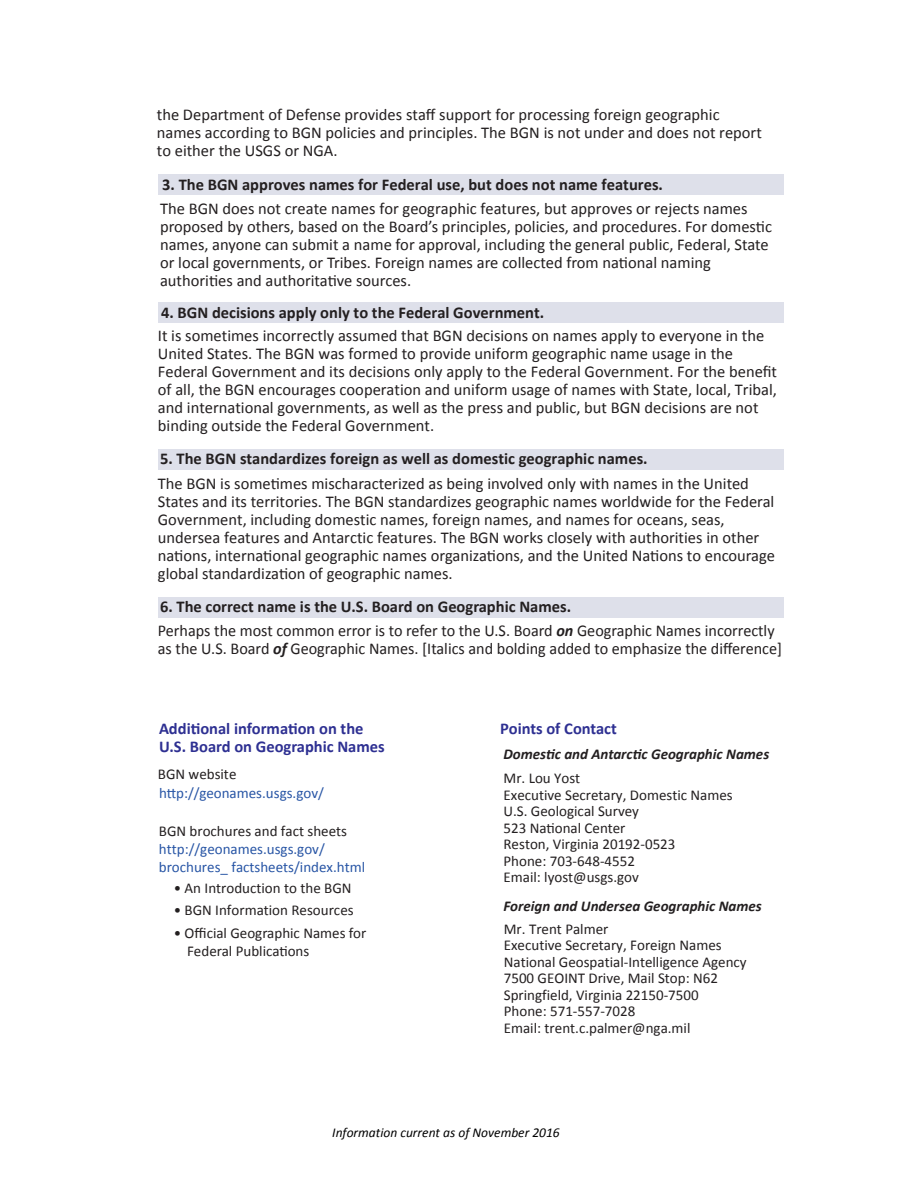
<style>
.page{position:relative;width:918px;height:1188px;background:#fff}
.page>*{position:absolute;margin:0;border:0;box-sizing:border-box;transform-origin:0 0}
.t1{font:16.5px/18px "Calibri";color:#231f20}
.t2{font:700 16.5px "Calibri";color:#231f20}
.t3{font:700 16.5px/18px "Calibri";color:#2e3092}
.t4{font:15px/16.5px "Calibri";color:#231f20}
.t5{font:15px/18px "Calibri";color:#2855a5}
.t6{font:italic 700 15px "Calibri";color:#231f20}
.t7{font:italic 13.5px "Calibri";color:#000}
.s1{font-weight:700;font-style:italic}
</style>
<div class="page">
<div style="left:158px;top:174px;width:625px;height:20px;background:#dee0ea"></div>
<div style="left:158px;top:302px;width:625px;height:21px;background:#dee0ea"></div>
<div style="left:158px;top:449px;width:625px;height:21px;background:#dee0ea"></div>
<div style="left:158px;top:597px;width:625px;height:21px;background:#dee0ea"></div>
<p class="t1" style="left:157px;top:105px;width:607px">the Department of Defense provides staff support for processing foreign geographic names according to BGN policies and principles. The BGN is not under and does not report to either the USGS or NGA.</p>
<p class="t2" style="left:162px;top:174px;width:502px">3. The BGN approves names for Federal use, but does not name features.</p>
<p class="t1" style="left:160px;top:199px;width:613px">The BGN does not create names for geographic features, but approves or rejects names proposed by others, based on the Board’s principles, policies, and procedures. For domestic names, anyone can submit a name for approval, including the general public, Federal, State or local governments, or Tribes. Foreign names are collected from national naming authorities and authoritative sources.</p>
<p class="t2" style="left:161px;top:302px;width:385px">4. BGN decisions apply only to the Federal Government.</p>
<p class="t1" style="left:158px;top:327px;width:621px">It is sometimes incorrectly assumed that BGN decisions on names apply to everyone in the United States. The BGN was formed to provide uniform geographic name usage in the Federal Government and its decisions only apply to the Federal Government. For the benefit of all, the BGN encourages cooperation and uniform usage of names with State, local, Tribal, and international governments, as well as the press and public, but BGN decisions are not binding outside the Federal Government.</p>
<p class="t2" style="left:160px;top:448px;width:489px">5. The BGN standardizes foreign as well as domestic geographic names.</p>
<p class="t1" style="left:158px;top:475px;width:619px">The BGN is sometimes mischaracterized as being involved only with names in the United States and its territories. The BGN standardizes geographic names worldwide for the Federal Government, including domestic names, foreign names, and names for oceans, seas, undersea features and Antarctic features. The BGN works closely with authorities in other nations, international geographic names organizations, and the United Nations to encourage global standardization of geographic names.</p>
<p class="t2" style="left:160px;top:596px;width:413px">6. The correct name is the U.S. Board on Geographic Names.</p>
<p class="t1" style="left:158px;top:622px;width:626px">Perhaps the most common error is to refer to the U.S. Board <span class="s1">on</span> Geographic Names incorrectly as the U.S. Board <span class="s1">of</span> Geographic Names. [Italics and bolding added to emphasize the difference]</p>
<p class="t3" style="left:159px;top:720px;width:227px">Additional information on the<br>U.S. Board on Geographic Names</p>
<p class="t3" style="left:500px;top:720px;width:118px">Points of Contact</p>
<p class="t6" style="left:504px;top:745px;width:267px">Domestic and Antarctic Geographic Names</p>
<p class="t4" style="left:504px;top:770px;width:231px">Mr. Lou Yost<br>Executive Secretary, Domestic Names<br>U.S. Geological Survey<br>523 National Center<br>Reston, Virginia 20192-0523<br>Phone: 703-648-4552<br>Email: lyost@usgs.gov</p>
<p class="t6" style="left:504px;top:897px;width:260px">Foreign and Undersea Geographic Names</p>
<p class="t4" style="left:504px;top:920px;width:244px">Mr. Trent Palmer<br>Executive Secretary, Foreign Names<br>National Geospatial-Intelligence Agency<br>7500 GEOINT Drive, Mail Stop: N62<br>Springfield, Virginia 22150-7500<br>Phone: 571-557-7028<br>Email: trent.c.palmer@nga.mil</p>
<p class="t4" style="left:158px;top:766px;width:80px">BGN website</p>
<p class="t5" style="left:159px;top:784px;width:166px">http://geonames.usgs.gov/</p>
<p class="t4" style="left:159px;top:822px;width:190px">BGN brochures and fact sheets</p>
<p class="t5" style="left:159px;top:840px;width:208px">http://geonames.usgs.gov/ brochures_ factsheets/index.html</p>
<p class="t4" style="left:174px;top:879px;width:179px">• An Introduction to the BGN</p>
<p class="t4" style="left:174px;top:902px;width:181px">• BGN Information Resources</p>
<p class="t4" style="left:187px;top:923px;width:181px;line-height:18.5px;text-indent:-14px">• Official Geographic Names for<br>Federal Publications</p>
<p class="t7" style="left:332px;top:1123px;width:229px">Information current as of November 2016</p>
</div>
